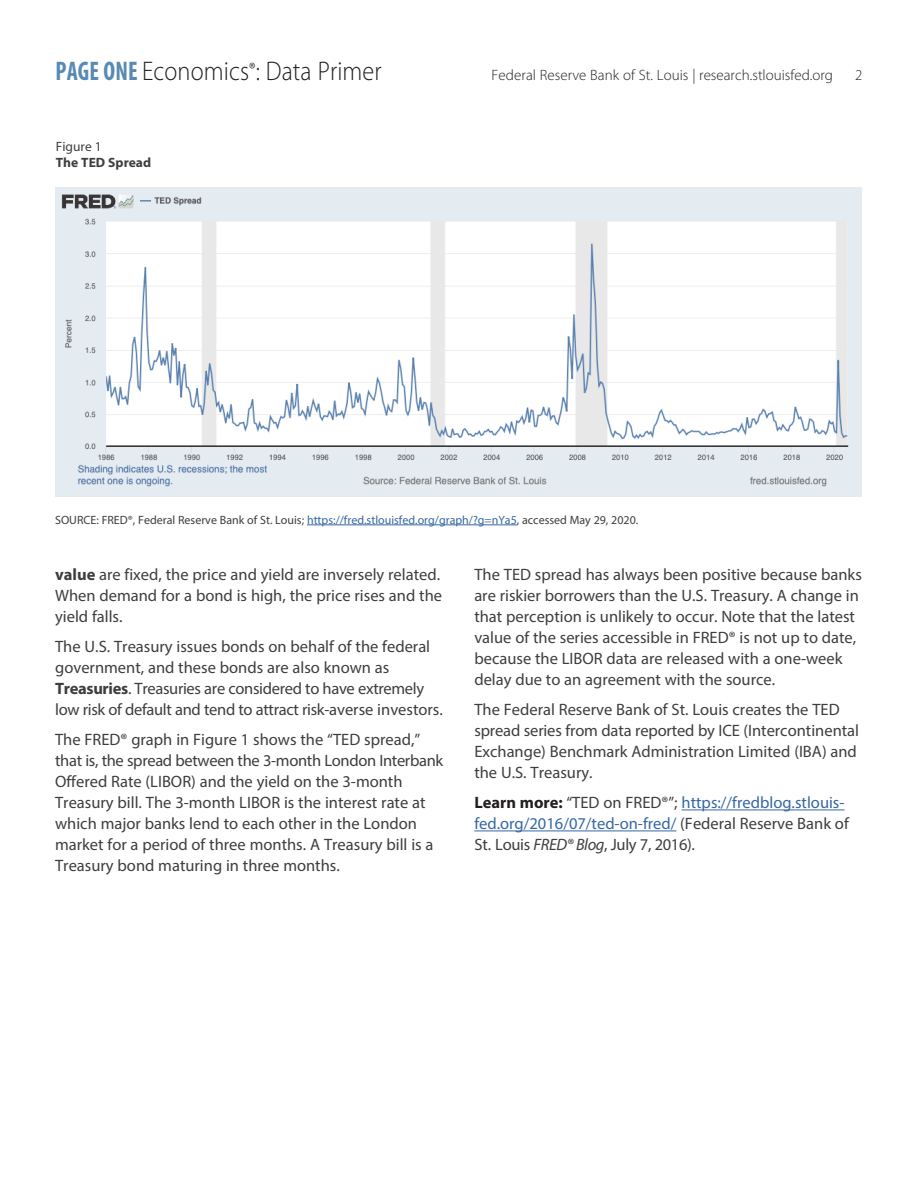
<style>
.page{position:relative;width:918px;height:1188px;background:#fff}
.page>*{position:absolute;margin:0;border:0;box-sizing:border-box;transform-origin:0 0}
.t1{font:300 27px "Myriad Pro";letter-spacing:.005em;color:#231f20;scale:.9 1}
.Text{font:16.5px/21px "Myriad Pro";color:#3e3e3f}
.Notes_and_Refs{font:16.5px/21px "Myriad Pro";color:#3e3e3f}
.t2{font:300 15px "Myriad Pro";letter-spacing:.005em;color:#231f20}
.Text-2{font:700 13.5px "Myriad Pro";color:#3e3e3f}
.Text-3{font:13.5px "Myriad Pro";color:#3e3e3f}
.Text-4{font:12px "Myriad Pro";color:#3e3e3f}
.s1{font-weight:700;font-stretch:condensed;color:#578ab4}
.s2{color:#3667a4}
.s3{font-weight:700}
.s4{font-weight:700;color:#231f20}
.s5{font-style:italic}
</style>
<div class="page">
<hr style="left:682px;top:810px;width:163px;height:1px;background:#3667a4">
<hr style="left:474px;top:831px;width:202px;height:1px;background:#3667a4">
<img style="left:56px;top:187px;width:806px;height:310px">
<hr style="left:307px;top:525px;width:210px;height:1px;background:#3667a4">
<p class="t1" style="left:56px;top:56px;width:364px"><span class="s1">PAGE ONE</span> Economics<sup>®</sup>: Data Primer</p>
<p class="t2" style="left:492px;top:67px;width:343px">Federal Reserve Bank of St. Louis | research.stlouisfed.org</p>
<p class="t2" style="left:855px;top:67px;width:9px">2</p>
<p class="Text-3" style="left:56px;top:138px;width:47px">Figure 1</p>
<p class="Text-2" style="left:56px;top:154px;width:97px">The TED Spread</p>
<p class="Text-4" style="left:55px;top:512px;width:585px">SOURCE: FRED®, Federal Reserve Bank of St. Louis; <span class="s2">https://fred.stlouisfed.org/graph/?g=nYa5</span>, accessed May 29, 2020.</p>
<p class="Text" style="left:55px;top:564px;width:389px;text-align:justify"><span class="s3">value</span> are fixed, the price and yield are inversely related.<br>When demand for a bond is high, the price rises and the yield falls.</p>
<p class="Text" style="left:55px;top:636px;width:389px">The U.S. Treasury issues bonds on behalf of the federal government, and these bonds are also known as <span class="s3">Treasuries</span>. Treasuries are considered to have extremely low risk of default and tend to attract risk-averse investors.</p>
<p class="Text" style="left:55px;top:729px;width:390px">The FRED® graph in Figure 1 shows the “TED spread,” that is, the spread between the 3-month London Interbank Offered Rate (LIBOR) and the yield on the 3-month Treasury bill. The 3-month LIBOR is the interest rate at which major banks lend to each other in the London market for a period of three months. A Treasury bill is a Treasury bond maturing in three months.</p>
<p class="Text" style="left:474px;top:564px;width:389px">The TED spread has always been positive because banks are riskier borrowers than the U.S. Treasury. A change in that perception is unlikely to occur. Note that the latest value of the series accessible in FRED® is not up to date, because the LIBOR data are released with a one-week delay due to an agreement with the source.</p>
<p class="Text" style="left:474px;top:699px;width:386px">The Federal Reserve Bank of St. Louis creates the TED spread series from data reported by ICE (Intercontinental Exchange) Benchmark Administration Limited (IBA) and the U.S. Treasury.</p>
<p class="Notes_and_Refs" style="left:474px;top:792px;width:376px"><span class="s4">Learn more:</span> “TED on FRED®”; <span class="s2">https://fredblog.stlouis&shy;fed.org/2016/07/ted-on-fred/</span> (Federal Reserve Bank of<br>St. Louis <span class="s5">FRED® Blog</span>, July 7, 2016).</p>
</div>
